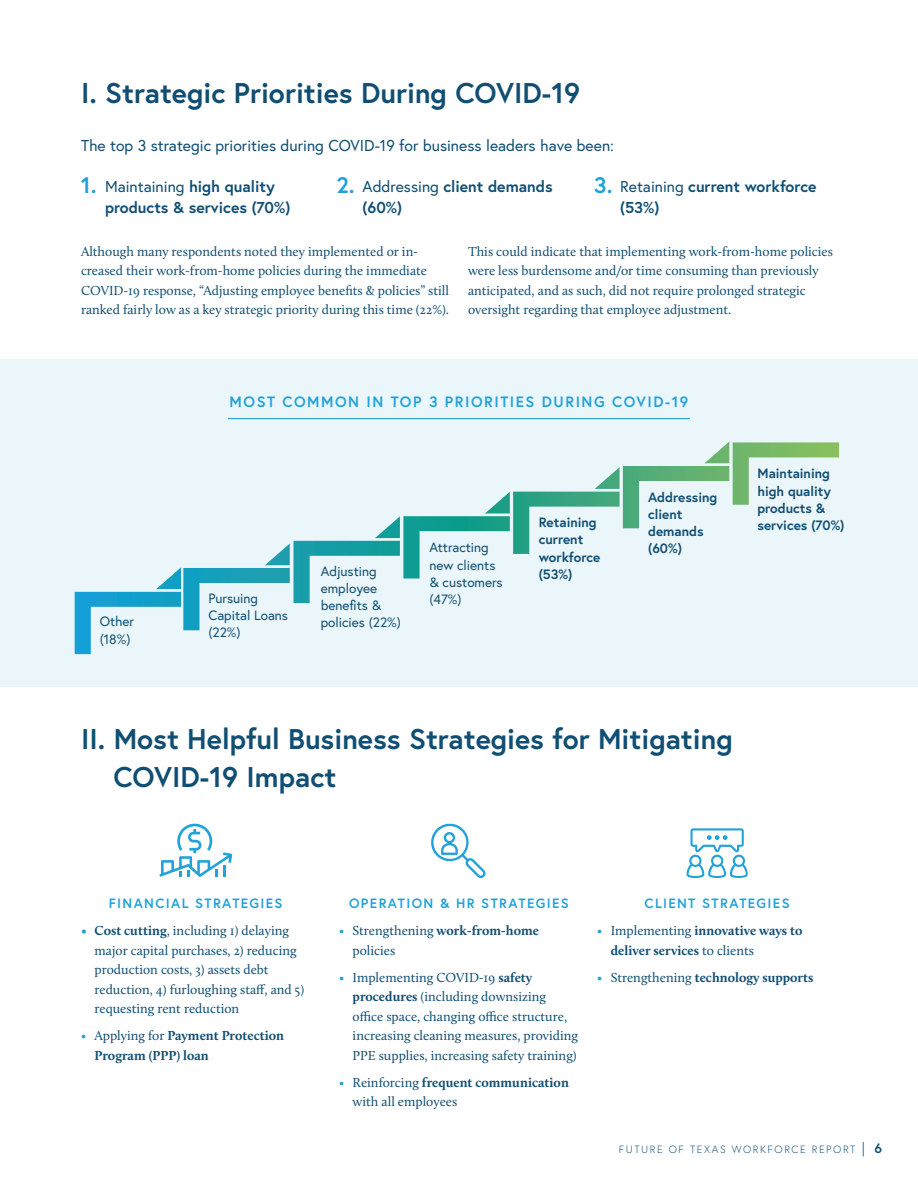
<style>
.page{position:relative;width:918px;height:1188px;background:#fff}
.page>*{position:absolute;margin:0;border:0;box-sizing:border-box;transform-origin:0 0}
.t1{font:700 28.5px/37.5px "Europa";color:#104e73}
.t2{font:700 22.5px "Europa";color:#22a2db}
.t3{font:700 15.75px/21px "Europa";color:#104e73}
.t4{font:15.75px "Europa";color:#104e73}
.t5{font:700 15px "Europa";letter-spacing:.1em;color:#22a2db}
.t6{font:13.5px/19.5px "Calluna";color:#104e73}
.t7{font:700 13.5px/19.5px "Calluna";color:#104e73}
.t8{font:13.5px/17.2px "Europa";color:#104e73}
.t9{font:700 13.5px/17.2px "Europa";color:#104e73}
.t10{font:700 13.5px "Europa";letter-spacing:.1em;color:#22a2db}
.t11{font:300 10.5px "Europa";letter-spacing:.15em;color:#104e73}
.s1{font-weight:400}
.s2{font-weight:700;color:#22a2db}
.s3{font-weight:700}
.s4{font-weight:400;color:#22a2db}
.s5{color:#22a2db}
.s6{font-size:15px}
.s7{font-weight:700;font-size:13.5px}
</style>
<div class="page">
<div style="left:0;top:360px;width:918px;height:327px;background:#eaf6f9"></div>
<svg style="left:75px;top:442px;width:764px;height:212px"></svg>
<svg style="left:159px;top:824px;width:73px;height:53px"></svg>
<svg style="left:431px;top:823px;width:55px;height:55px"></svg>
<svg style="left:687px;top:828px;width:61px;height:50px"></svg>
<hr style="left:228px;top:418px;width:462px;height:1px;background:#22a2db">
<h1 class="t1" style="left:81px;top:74px;width:501px">I. Strategic Priorities During COVID-19</h1>
<p class="t4" style="left:81px;top:135px;width:534px">The top 3 strategic priorities during COVID-19 for business leaders have been:</p>
<h2 class="t2" style="left:81px;top:170px;width:17px">1.</h2>
<h2 class="t2" style="left:336px;top:170px;width:20px">2.</h2>
<h2 class="t2" style="left:594px;top:170px;width:20px">3.</h2>
<p class="t3" style="left:105px;top:176px;width:187px"><span class="s1">Maintaining</span> high quality products &amp; services (70%)</p>
<p class="t3" style="left:363px;top:176px;width:192px"><span class="s1">Addressing</span> client demands (60%)</p>
<p class="t3" style="left:620px;top:176px;width:198px"><span class="s1">Retaining</span> current workforce (53%)</p>
<p class="t6" style="left:81px;top:242px;width:370px">Although many respondents noted they implemented or in&shy;creased their work-from-home policies during the immediate COVID-19 response, “Adjusting employee benefits &amp; policies” still ranked fairly low as a key strategic priority during this time (22%).</p>
<p class="t6" style="left:468px;top:242px;width:367px">This could indicate that implementing work-from-home policies were less burdensome and/or time consuming than previously anticipated, and as such, did not require prolonged strategic oversight regarding that employee adjustment.</p>
<p class="t8" style="left:100px;top:613px;width:36px">Other (18%)</p>
<p class="t5" style="left:230px;top:392px;width:460px">MOST COMMON IN TOP 3 PRIORITIES DURING COVID-19</p>
<p class="t8" style="left:208px;top:589px;width:81px">Pursuing<br>Capital Loans (22%)</p>
<p class="t8" style="left:321px;top:562px;width:82px">Adjusting employee benefits &amp; policies (22%)</p>
<p class="t8" style="left:429px;top:539px;width:75px">Attracting new clients &amp; customers (47%)</p>
<p class="t9" style="left:539px;top:513px;width:63px">Retaining current workforce (53%)</p>
<p class="t9" style="left:648px;top:488px;width:71px">Addressing client demands (60%)</p>
<p class="t9" style="left:758px;top:465px;width:88px">Maintaining high quality products &amp; services (70%)</p>
<h1 class="t1" style="left:113px;top:720px;width:621px;text-indent:-32px">II. Most Helpful Business Strategies for Mitigating<br>COVID-19 Impact</h1>
<p class="t10" style="left:109px;top:894px;width:175px">FINANCIAL STRATEGIES</p>
<p class="t6" style="left:95px;top:921px;width:211px;text-indent:-14px"><span class="s2">•</span> <span class="s3">Cost cutting</span>, including 1) delaying major capital purchases, 2) reducing production costs, 3) assets debt reduction, 4) furloughing staff, and 5) requesting rent reduction</p>
<p class="t7" style="left:95px;top:1026px;width:191px;text-indent:-14px"><span class="s4">•</span> <span class="s1">Applying for</span> Payment Protection<br>Program (PPP) loan</p>
<p class="t10" style="left:349px;top:894px;width:221px">OPERATION &amp; HR STRATEGIES</p>
<p class="t6" style="left:353px;top:921px;width:188px;text-indent:-14px"><span class="s5">•</span> Strengthening <span class="s3">work-from-home </span>policies</p>
<p class="t6" style="left:353px;top:967px;width:227px;text-indent:-14px"><span class="s5">•</span> Implementing COVID-19 <span class="s3">safety procedures</span> (including downsizing office space, changing office structure, increasing cleaning measures, providing PPE supplies, increasing safety training)</p>
<p class="t6" style="left:353px;top:1072px;width:218px;text-indent:-14px"><span class="s5">•</span> Reinforcing <span class="s3">frequent communication </span>with all employees</p>
<p class="t10" style="left:645px;top:894px;width:147px">CLIENT STRATEGIES</p>
<p class="t7" style="left:611px;top:921px;width:193px;text-indent:-14px"><span class="s4">•</span> <span class="s1">Implementing</span> innovative ways to deliver services <span class="s1">to clients</span></p>
<p class="t7" style="left:597px;top:967px;width:218px"><span class="s4">•</span> <span class="s1">Strengthening</span> technology supports</p>
<p class="t11" style="left:619px;top:1143px;width:265px">FUTURE OF TEXAS WORKFORCE REPORT <span class="s6">|</span> <span class="s7">6</span></p>
</div>
